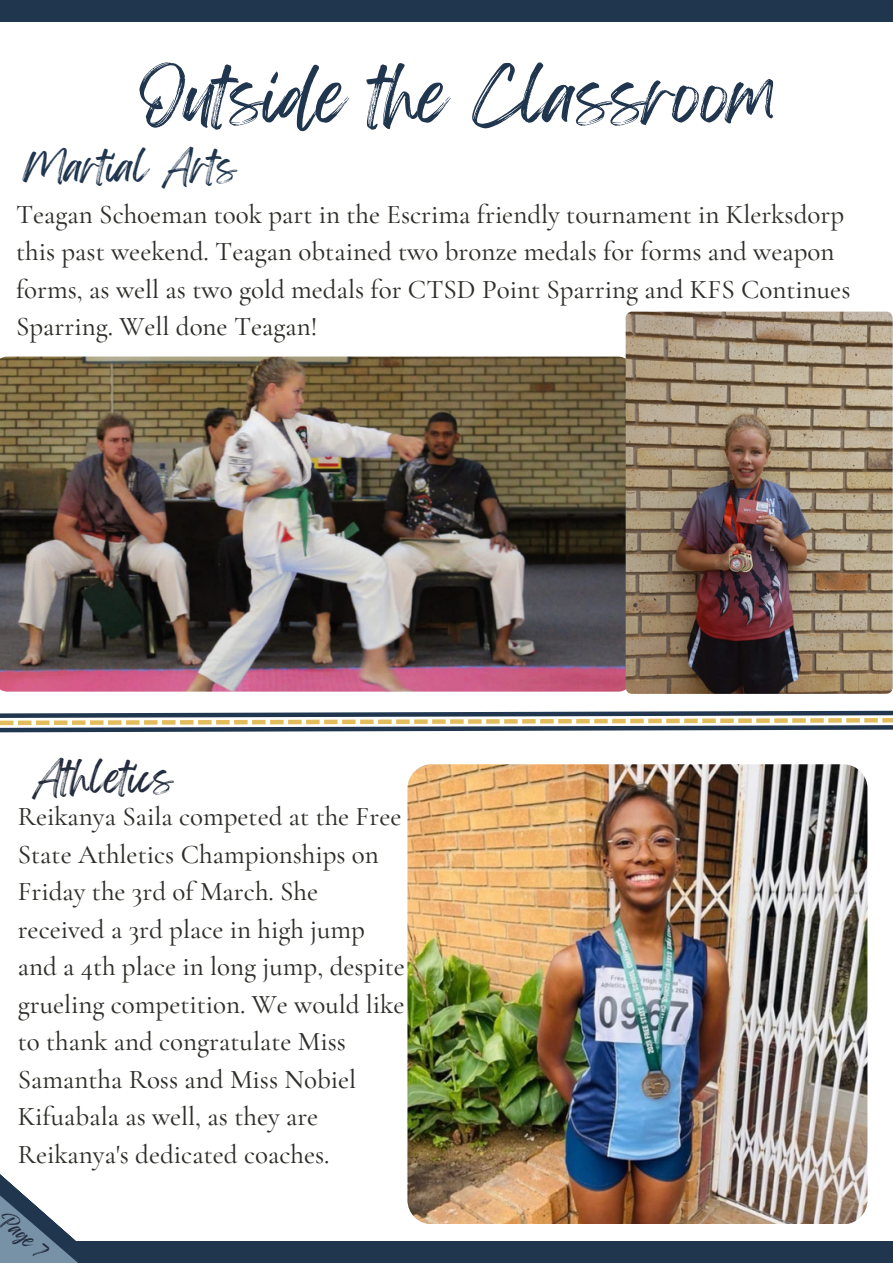
<style>
.page{position:relative;width:893px;height:1264px;background:#fff}
.page>*{position:absolute;margin:0;border:0;box-sizing:border-box;transform-origin:0 0}
.t1{font:63px "Feeling Passionate";color:#20354e}
.t2{font:36px "Feeling Passionate";color:#20354e}
.t3{font:36px "Feeling Passionate";color:#242d3d}
.t4{font:500 27px/37.5px "Cormorant Garamond";color:#2e2e2a}
.t5{font:18px "Feeling Passionate";color:#242d3d}
</style>
<div class="page">
<div style="left:0;top:1240px;width:892px;height:22px;background:#20354e"></div>
<div style="left:0;top:0;width:892px;height:22px;background:#20354e"></div>
<svg style="left:0;top:1174px;width:147px;height:88px"></svg>
<img style="left:0;top:356px;width:625px;height:335px">
<img style="left:625px;top:311px;width:267px;height:383px;border-radius:6px">
<img style="left:407px;top:764px;width:460px;height:459px;border-radius:24px">
<svg style="left:0;top:710px;width:892px;height:23px"></svg>
<h1 class="t1" style="left:139px;top:45px;width:639px">Outside the Classroom</h1>
<h2 class="t2" style="left:23px;top:137px;width:216px">Martial Arts</h2>
<p class="t4" style="left:16px;top:196px;width:835px;line-height:37px">Teagan Schoeman took part in the Escrima friendly tournament in Klerksdorp this past weekend. Teagan obtained two bronze medals for forms and weapon forms, as well as two gold medals for CTSD Point Sparring and KFS Continues Sparring. Well done Teagan!</p>
<h2 class="t3" style="left:33px;top:748px;width:142px">Athletics</h2>
<p class="t4" style="left:18px;top:797px;width:388px">Reikanya Saila competed at the Free<br>State Athletics Championships on<br>Friday the 3rd of March. She received a 3rd place in high jump and a 4th place in long jump, despite grueling competition. We would like to thank and congratulate Miss<br>Samantha Ross and Miss Nobiel<br>Kifuabala as well, as they are<br>Reikanya's dedicated coaches.</p>
<p class="t5" style="left:11px;top:1204px;width:59px;rotate:42deg">Page 7</p>
</div>
